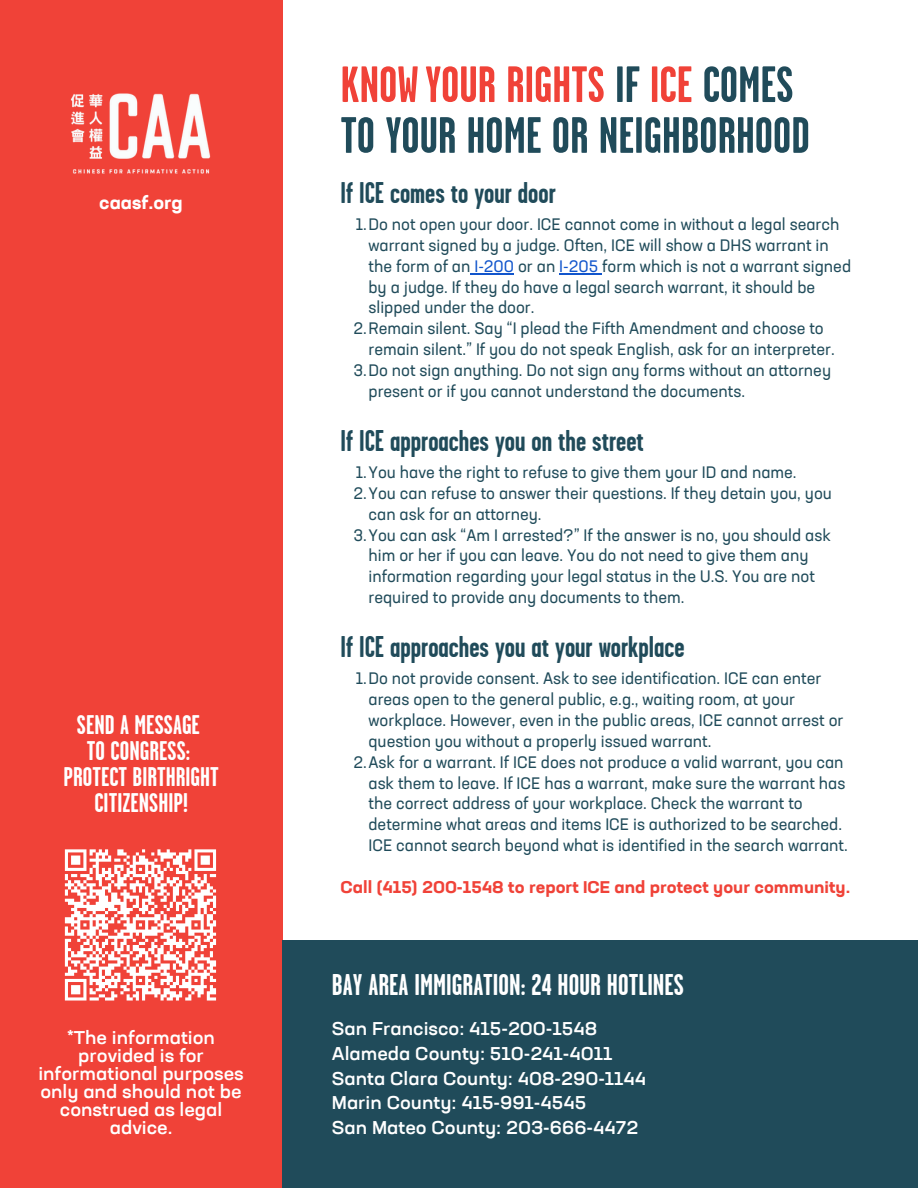
<style>
.page{position:relative;width:918px;height:1188px;background:#fff}
.page>*{position:absolute;margin:0;border:0;box-sizing:border-box;transform-origin:0 0}
.t1{font:700 51px/50.8px "Garage Gothic FB";color:#204b5a}
.t2{font:700 30px "Garage Gothic FB";color:#204b5a}
.t3{font:700 30px "Garage Gothic FB";color:#fff}
.t4{font:700 27px/25.8px "Garage Gothic FB";color:#fff;text-align:center}
.t5{font:500 expanded 18px/18px "Neusa Next Std";color:#fff}
.t6{font:700 expanded 18px "Neusa Next Pro";color:#fff}
.t7{font:16.5px/20.9px "Neusa Next Std";color:#204b5a}
.t8{font:700 expanded 16.5px "Neusa Next Pro";color:#f04238}
.s1{color:#f04238}
.s2{color:#15c}
</style>
<div class="page">
<hr style="left:470px;top:273px;width:44px;height:2px;background:#15c">
<hr style="left:559px;top:273px;width:43px;height:2px;background:#15c">
<div style="left:0;top:0;width:282px;height:1188px;background:#f04238"></div>
<div style="left:282px;top:940px;width:636px;height:248px;background:#204b5a"></div>
<svg style="left:65px;top:849px;width:151px;height:152px"></svg>
<img style="left:70px;top:93px;width:141px;height:81px">
<p class="t6" style="left:99px;top:195px;width:85px">caasf.org</p>
<p class="t4" style="left:63px;top:714px;width:157px">SEND A MESSAGE<br>TO CONGRESS:<br>PROTECT BIRTHRIGHT<br>CITIZENSHIP!</p>
<h5 class="t5" style="left:38px;top:1030px;width:207px;text-align:center">*The information provided is for informational purposes only and should not be construed as legal advice.</h5>
<p class="t1" style="left:341px;top:64px;width:471px"><span class="s1">KNOW YOUR RIGHTS</span> IF <span class="s1">ICE</span> COMES<br>TO YOUR HOME OR NEIGHBORHOOD</p>
<h5 class="t2" style="left:341px;top:182px;width:217px">If ICE comes to your door</h5>
<h4 class="t7" style="left:369px;top:215px;width:484px;text-indent:-13px">1.Do not open your door. ICE cannot come in without a legal search warrant signed by a judge. Often, ICE will show a DHS warrant in the form of an <span class="s2">I-200</span> or an <span class="s2">I-205</span> form which is not a warrant signed by a judge. If they do have a legal search warrant, it should be slipped under the door.</h4>
<p class="t7" style="left:369px;top:319px;width:468px;text-indent:-15px">2.Remain silent. Say “I plead the Fifth Amendment and choose to remain silent.” If you do not speak English, ask for an interpreter.</p>
<h5 class="t7" style="left:369px;top:361px;width:464px;text-indent:-15px">3.Do not sign anything. Do not sign any forms without an attorney present or if you cannot understand the documents.</h5>
<h1 class="t2" style="left:341px;top:430px;width:305px">If ICE approaches you on the street</h1>
<h3 class="t7" style="left:356px;top:463px;width:442px">1.You have the right to refuse to give them your ID and name.</h3>
<p class="t7" style="left:369px;top:484px;width:465px;text-indent:-15px">2.You can refuse to answer their questions. If they detain you, you can ask for an attorney.</p>
<p class="t7" style="left:369px;top:526px;width:464px;text-indent:-15px">3.You can ask “Am I arrested?” If the answer is no, you should ask him or her if you can leave. You do not need to give them any information regarding your legal status in the U.S. You are not required to provide any documents to them.</p>
<p class="t2" style="left:341px;top:636px;width:346px">If ICE approaches you at your workplace</p>
<h3 class="t7" style="left:369px;top:669px;width:477px;text-indent:-13px">1.Do not provide consent. Ask to see identification. ICE can enter areas open to the general public, e.g., waiting room, at your workplace. However, even in the public areas, ICE cannot arrest or question you without a properly issued warrant.</h3>
<p class="t7" style="left:369px;top:753px;width:481px;text-indent:-15px">2.Ask for a warrant. If ICE does not produce a valid warrant, you can ask them to leave. If ICE has a warrant, make sure the warrant has the correct address of your workplace. Check the warrant to determine what areas and items ICE is authorized to be searched.<br>ICE cannot search beyond what is identified in the search warrant.</p>
<p class="t8" style="left:341px;top:880px;width:511px">Call (415) 200-1548 to report ICE and protect your community.</p>
<h3 class="t3" style="left:332px;top:974px;width:354px">BAY AREA IMMIGRATION: 24 HOUR HOTLINES</h3>
<p class="t5" style="left:332px;top:1018px;width:316px;line-height:24.8px">San Francisco: 415-200-1548<br>Alameda County: 510-241-4011<br>Santa Clara County: 408-290-1144<br>Marin County: 415-991-4545<br>San Mateo County: 203-666-4472</p>
</div>
